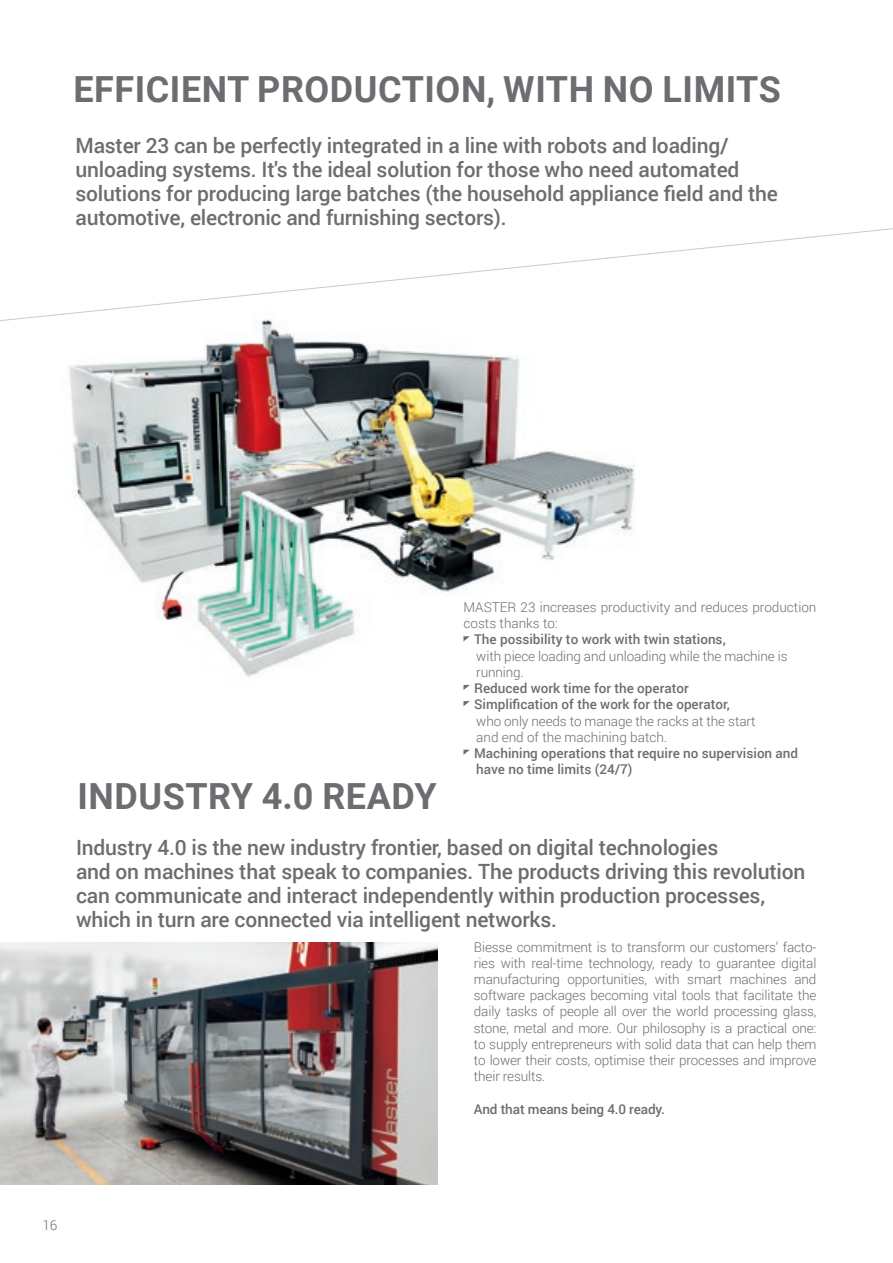
<style>
.page{position:relative;width:893px;height:1263px;background:#fff}
.page>*{position:absolute;margin:0;border:0;box-sizing:border-box;transform-origin:0 0}
.t1{font:700 36px "Roboto";letter-spacing:.015em;color:#6c6d70}
.t2{font:500 21px/24px "Roboto";letter-spacing:-.01em;color:#6c6d70}
._5_TESTO_9_grigio{font:300 13.5px/16.2px "Roboto";letter-spacing:-.01em;color:#6c6d70}
._5_TESTO_9_grigio-2{font:500 13.5px/16.2px "Roboto";color:#6c6d70}
.s1{font-weight:500}
</style>
<div class="page">
<img style="left:69px;top:323px;width:567px;height:362px">
<img style="left:0;top:942px;width:437px;height:242px">
<svg style="left:0;top:228px;width:893px;height:95px"></svg>
<svg style="left:463px;top:636px;width:7px;height:5px"></svg>
<svg style="left:463px;top:685px;width:7px;height:5px"></svg>
<svg style="left:463px;top:701px;width:7px;height:5px"></svg>
<svg style="left:463px;top:750px;width:7px;height:5px"></svg>
<p class="t1" style="left:73px;top:64px;width:709px">EFFICIENT PRODUCTION, WITH NO LIMITS</p>
<p class="t2" style="left:76px;top:133px;width:704px">Master 23 can be perfectly integrated in a line with robots and loading/ unloading systems. It's the ideal solution for those who need automated solutions for producing large batches (the household appliance field and the automotive, electronic and furnishing sectors).</p>
<p class="t1" style="left:78px;top:771px;width:361px">INDUSTRY 4.0 READY</p>
<p class="_5_TESTO_9_grigio" style="left:463px;top:599px;width:354px">MASTER 23 increases productivity and reduces production costs thanks to:</p>
<p class="_5_TESTO_9_grigio" style="left:474px;top:631px;width:315px"><span class="s1">The possibility to work with twin stations,<br></span>with piece loading and unloading while the machine is running.</p>
<p class="_5_TESTO_9_grigio-2" style="left:474px;top:680px;width:216px">Reduced work time for the operator</p>
<p class="_5_TESTO_9_grigio" style="left:474px;top:696px;width:283px"><span class="s1">Simplification of the work for the operator, </span>who only needs to manage the racks at the start and end of the machining batch.</p>
<p class="_5_TESTO_9_grigio-2" style="left:474px;top:744px;width:326px">Machining operations that require no supervision and have no time limits (24/7)</p>
<p class="t2" style="left:76px;top:834px;width:731px">Industry 4.0 is the new industry frontier, based on digital technologies<br>and on machines that speak to companies. The products driving this revolution can communicate and interact independently within production processes, which in turn are connected via intelligent networks.</p>
<p class="_5_TESTO_9_grigio" style="left:474px;top:938px;width:344px;text-align:justify">Biesse commitment is to transform our customers’ facto&shy;ries with real-time technology, ready to guarantee digital manufacturing opportunities, with smart machines and software packages becoming vital tools that facilitate the daily tasks of people all over the world processing glass, stone, metal and more. Our philosophy is a practical one: to supply entrepreneurs with solid data that can help them to lower their costs, optimise their processes and improve their results.</p>
<p class="_5_TESTO_9_grigio-2" style="left:474px;top:1100px;width:193px">And that means being 4.0 ready.</p>
<p class="_5_TESTO_9_grigio" style="left:42px;top:1216px;width:16px">16</p>
</div>
